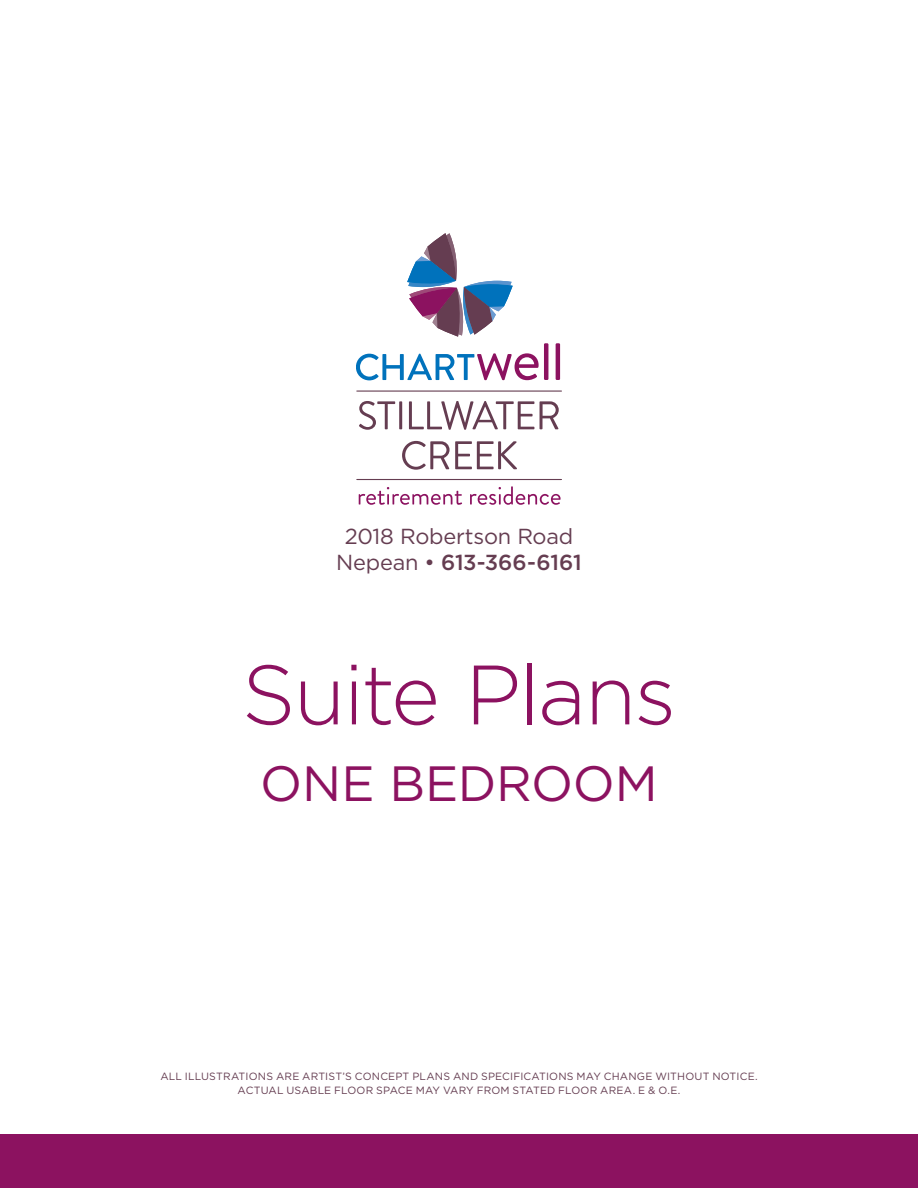
<style>
.page{position:relative;width:918px;height:1188px;background:#fff}
.page>*{position:absolute;margin:0;border:0;box-sizing:border-box;transform-origin:0 0}
.t1{font:300 84px "Gotham HTF";letter-spacing:-.025em;color:#8c1260}
.t2{font:49.5px "Gotham HTF";letter-spacing:-.005em;color:#8c1260}
.t3{font:21.75px/25.5px "Gotham HTF";letter-spacing:-.01em;color:#653d51;text-align:center}
.t4{font:10.5px/13.5px "Gotham HTF";letter-spacing:.015em;color:#653d51;text-align:center}
.s1{font-weight:500}
</style>
<div class="page">
<div style="left:0;top:1134px;width:918px;height:54px;background:#8c1260"></div>
<svg style="left:356px;top:353px;width:183px;height:27px"></svg>
<hr style="left:544px;top:343px;width:4px;height:37px;background:#8c1260">
<hr style="left:556px;top:343px;width:4px;height:37px;background:#8c1260">
<svg style="left:407px;top:233px;width:106px;height:104px"></svg>
<svg style="left:356px;top:391px;width:206px;height:1px"></svg>
<svg style="left:359px;top:486px;width:202px;height:19px"></svg>
<svg style="left:402px;top:441px;width:115px;height:29px"></svg>
<svg style="left:359px;top:401px;width:200px;height:29px"></svg>
<svg style="left:356px;top:479px;width:206px;height:1px"></svg>
<h3 class="t3" style="left:336px;top:523px;width:247px">2018 Robertson Road<br>Nepean • <span class="s1">613-366-6161</span></h3>
<h1 class="t1" style="left:242px;top:649px;width:436px">Suite Plans</h1>
<h2 class="t2" style="left:260px;top:756px;width:399px">ONE BEDROOM</h2>
<p class="t4" style="left:160px;top:1069px;width:599px">ALL ILLUSTRATIONS ARE ARTIST’S CONCEPT PLANS AND SPECIFICATIONS MAY CHANGE WITHOUT NOTICE.<br>ACTUAL USABLE FLOOR SPACE MAY VARY FROM STATED FLOOR AREA. E &amp; O.E.</p>
</div>
